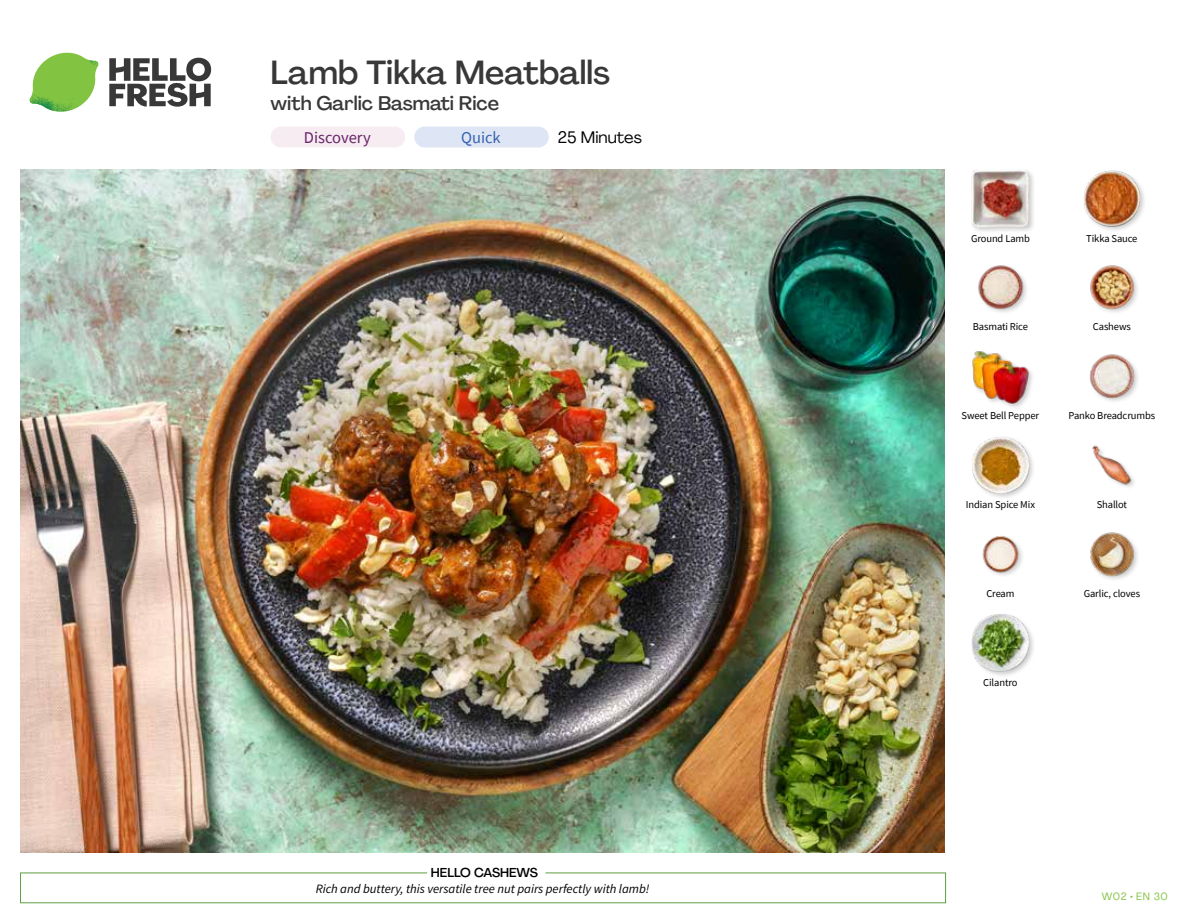
<style>
.page{position:relative;width:1188px;height:918px;background:#fff}
.page>*{position:absolute;margin:0;border:0;box-sizing:border-box;transform-origin:0 0}
.t1{font:500 33px "Agrandir";color:#383839}
.t2{font:500 19.5px "Agrandir";color:#383839}
.t3{font:16.5px "Source Sans Pro";color:#682369}
.t4{font:16.5px "Agrandir";color:#000}
.t5{font:16.5px "Source Sans Pro";color:#3763af}
.t6{font:italic 12.75px "Source Sans Pro";color:#000}
.t7{font:500 12.75px "Agrandir";color:#000}
.t8{font:10.5px "Source Sans Pro";letter-spacing:-.01em;color:#000}
.t9{font:10.5px "Agrandir";letter-spacing:.05em;color:#82c341}
</style>
<div class="page">
<div style="left:414px;top:127px;width:135px;height:20px;background:#dee5f4;border-radius:10px"></div>
<div style="left:271px;top:127px;width:134px;height:20px;background:#f6ecf1;border-radius:10px"></div>
<svg style="left:109px;top:57px;width:102px;height:50px"></svg>
<svg style="left:34px;top:53px;width:62px;height:40px"></svg>
<img style="left:67px;top:53px;width:32px;height:26px">
<img style="left:33px;top:75px;width:59px;height:11px">
<img style="left:29px;top:79px;width:61px;height:33px">
<img style="left:65px;top:86px;width:27px;height:25px">
<div style="left:20px;top:873px;width:926px;height:30px;border:1px solid #609f43"></div>
<div style="left:427px;top:865px;width:119px;height:15px;background:#fff"></div>
<img style="left:21px;top:170px;width:924px;height:682px">
<div style="left:971px;top:613px;width:65px;height:65px;background:#000;opacity:.2"></div>
<img style="left:972px;top:614px;width:57px;height:57px">
<img style="left:1090px;top:532px;width:48px;height:48px">
<img style="left:982px;top:536px;width:40px;height:40px">
<img style="left:1092px;top:445px;width:42px;height:42px">
<div style="left:971px;top:435px;width:65px;height:65px;background:#000;opacity:.2"></div>
<img style="left:972px;top:436px;width:57px;height:58px">
<img style="left:1089px;top:354px;width:49px;height:47px">
<div style="left:972px;top:350px;width:63px;height:60px;background:#000;opacity:.2"></div>
<img style="left:972px;top:350px;width:57px;height:55px">
<img style="left:1090px;top:265px;width:48px;height:47px">
<img style="left:978px;top:265px;width:49px;height:47px">
<div style="left:1082px;top:169px;width:65px;height:64px;background:#000;opacity:.2"></div>
<img style="left:1083px;top:170px;width:58px;height:57px">
<div style="left:970px;top:168px;width:66px;height:66px;background:#000;opacity:.2"></div>
<img style="left:972px;top:170px;width:57px;height:57px">
<h1 class="t1" style="left:271px;top:52px;width:341px">Lamb Tikka Meatballs</h1>
<h2 class="t2" style="left:271px;top:91px;width:230px">with Garlic Basmati Rice</h2>
<h3 class="t3" style="left:304px;top:127px;width:68px">Discovery</h3>
<h3 class="t4" style="left:558px;top:127px;width:86px">25 Minutes</h3>
<h3 class="t5" style="left:461px;top:127px;width:41px">Quick</h3>
<p class="t7" style="left:431px;top:864px;width:109px">HELLO CASHEWS</p>
<p class="t6" style="left:316px;top:881px;width:335px">Rich and buttery, this versatile tree nut pairs perfectly with lamb!</p>
<p class="t8" style="left:971px;top:231px;width:60px">Ground Lamb</p>
<p class="t8" style="left:1086px;top:231px;width:53px">Tikka Sauce</p>
<p class="t8" style="left:973px;top:320px;width:57px">Basmati Rice</p>
<p class="t8" style="left:1093px;top:320px;width:39px">Cashews</p>
<p class="t8" style="left:962px;top:409px;width:79px">Sweet Bell Pepper</p>
<p class="t8" style="left:1069px;top:409px;width:88px">Panko Breadcrumbs</p>
<p class="t8" style="left:966px;top:498px;width:71px">Indian Spice Mix</p>
<p class="t8" style="left:1097px;top:498px;width:32px">Shallot</p>
<p class="t8" style="left:986px;top:587px;width:30px">Cream</p>
<p class="t8" style="left:1084px;top:587px;width:58px">Garlic, cloves</p>
<p class="t8" style="left:983px;top:675px;width:36px">Cilantro</p>
<p class="t9" style="left:1102px;top:890px;width:67px">W02 • EN 30</p>
</div>
